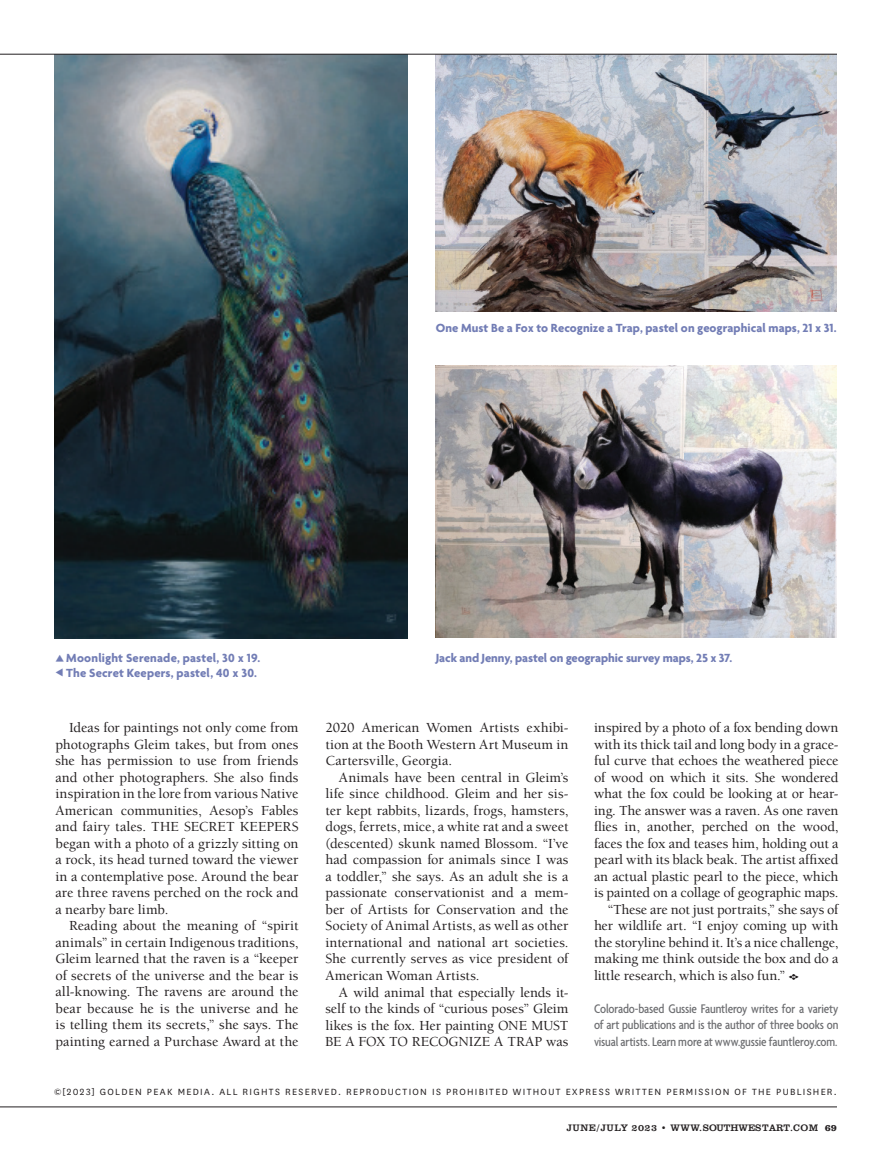
<style>
.page{position:relative;width:891px;height:1161px;background:#fff}
.page>*{position:absolute;margin:0;border:0;box-sizing:border-box;transform-origin:0 0}
.t1{font:500 14.25px/16.5px "Berkeley Std";letter-spacing:-.005em;color:#231f20;text-align:justify}
.t2{font:500 condensed 13.5px/16.5px "Agenda";letter-spacing:-.01em;color:#6c6d70;text-align:justify}
.t3{font:700 12.75px "Agenda";letter-spacing:.005em;color:#727db5}
.t4{font:10.5px "National";letter-spacing:.125em;color:#231f20}
.t5{font:9.75px "Clarendon URW";letter-spacing:.05em;color:#231f20}
.s1{font-weight:700}
</style>
<div class="page">
<hr style="left:0;top:1107px;width:837px;height:1px;background:#231f20">
<svg style="left:789px;top:974px;width:10px;height:6px"></svg>
<img style="left:436px;top:366px;width:401px;height:271px">
<img style="left:436px;top:55px;width:401px;height:256px">
<img style="left:54px;top:55px;width:354px;height:583px">
<hr style="left:0;top:54px;width:837px;height:1px;background:#231f20">
<p class="t3" style="left:436px;top:321px;width:402px">One Must Be a Fox to Recognize a Trap, pastel on geographical maps, 21 x 31.</p>
<p class="t3" style="left:66px;top:652px;width:195px">Moonlight Serenade, pastel, 30 x 19.</p>
<p class="t3" style="left:436px;top:651px;width:298px">Jack and Jenny, pastel on geographic survey maps, 25 x 37.</p>
<p class="t3" style="left:66px;top:667px;width:193px">The Secret Keepers, pastel, 40 x 30.</p>
<p class="t1" style="left:56px;top:720px;width:245px;text-indent:13px">Ideas for paintings not only come from photographs Gleim takes, but from ones she has permission to use from friends and other photographers. She also finds inspiration in the lore from various Native American communities, Aesop’s Fables and fairy tales. THE SECRET KEEPERS began with a photo of a grizzly sitting on a rock, its head turned toward the viewer in a contemplative pose. Around the bear are three ravens perched on the rock and a nearby bare limb.</p>
<p class="t1" style="left:56px;top:918px;width:245px;text-indent:13px">Reading about the meaning of “spirit animals” in certain Indigenous traditions, Gleim learned that the raven is a “keeper of secrets of the universe and the bear is all-knowing. The ravens are around the bear because he is the universe and he is telling them its secrets,” she says. The painting earned a Purchase Award at the</p>
<p class="t1" style="left:326px;top:720px;width:245px">2020 American Women Artists exhibi&shy;tion at the Booth Western Art Museum in Cartersville, Georgia.</p>
<p class="t1" style="left:326px;top:770px;width:245px;text-indent:13px">Animals have been central in Gleim’s life since childhood. Gleim and her sis&shy;ter kept rabbits, lizards, frogs, hamsters, dogs, ferrets, mice, a white rat and a sweet (descented) skunk named Blossom. “I’ve had compassion for animals since I was a toddler,” she says. As an adult she is a passionate conservationist and a mem&shy;ber of Artists for Conservation and the Society of Animal Artists, as well as other international and national art societies.<br>She currently serves as vice president of American Woman Artists.</p>
<p class="t1" style="left:325px;top:984px;width:245px;text-indent:14px">A wild animal that especially lends it&shy;self to the kinds of “curious poses” Gleim likes is the fox. Her painting ONE MUST BE A FOX TO RECOGNIZE A TRAP was</p>
<p class="t1" style="left:594px;top:720px;width:246px">inspired by a photo of a fox bending down</p>
<p class="t1" style="left:594px;top:736px;width:246px">with its thick tail and long body in a grace-</p>
<p class="t1" style="left:594px;top:753px;width:246px">ful curve that echoes the weathered piece</p>
<p class="t1" style="left:594px;top:770px;width:246px">of wood on which it sits. She wondered</p>
<p class="t1" style="left:594px;top:786px;width:246px">what the fox could be looking at or hear-</p>
<p class="t1" style="left:594px;top:803px;width:246px">ing. The answer was a raven. As one raven</p>
<p class="t1" style="left:594px;top:819px;width:246px">flies in, another, perched on the wood,</p>
<p class="t1" style="left:594px;top:836px;width:246px">faces the fox and teases him, holding out a</p>
<p class="t1" style="left:594px;top:852px;width:246px">pearl with its black beak. The artist affixed</p>
<p class="t1" style="left:594px;top:869px;width:246px">an actual plastic pearl to the piece, which</p>
<p class="t1" style="left:594px;top:885px;width:246px">is painted on a collage of geographic maps.</p>
<p class="t1" style="left:607px;top:902px;width:232px">“These are not just portraits,” she says of</p>
<p class="t1" style="left:594px;top:918px;width:246px">her wildlife art. “I enjoy coming up with</p>
<p class="t1" style="left:594px;top:935px;width:246px">the storyline behind it. It’s a nice challenge,</p>
<p class="t1" style="left:594px;top:951px;width:246px">making me think outside the box and do a</p>
<p class="t1" style="left:594px;top:968px;width:193px">little research, which is also fun.”</p>
<p class="t2" style="left:594px;top:1001px;width:246px">Colorado-based Gussie Fauntleroy writes for a variety of art publications and is the author of three books on visual artists. Learn more at www.gussie fauntleroy.com.</p>
<p class="t4" style="left:54px;top:1085px;width:784px">©[2023] GOLDEN PEAK MEDIA. ALL RIGHTS RESERVED. REPRODUCTION IS PROHIBITED WITHOUT EXPRESS WRITTEN PERMISSION OF THE PUBLISHER.</p>
<p class="t5" style="left:566px;top:1120px;width:272px">JUNE/JULY 2023 • WWW.SOUTHWESTART.COM <span class="s1">69</span></p>
</div>
